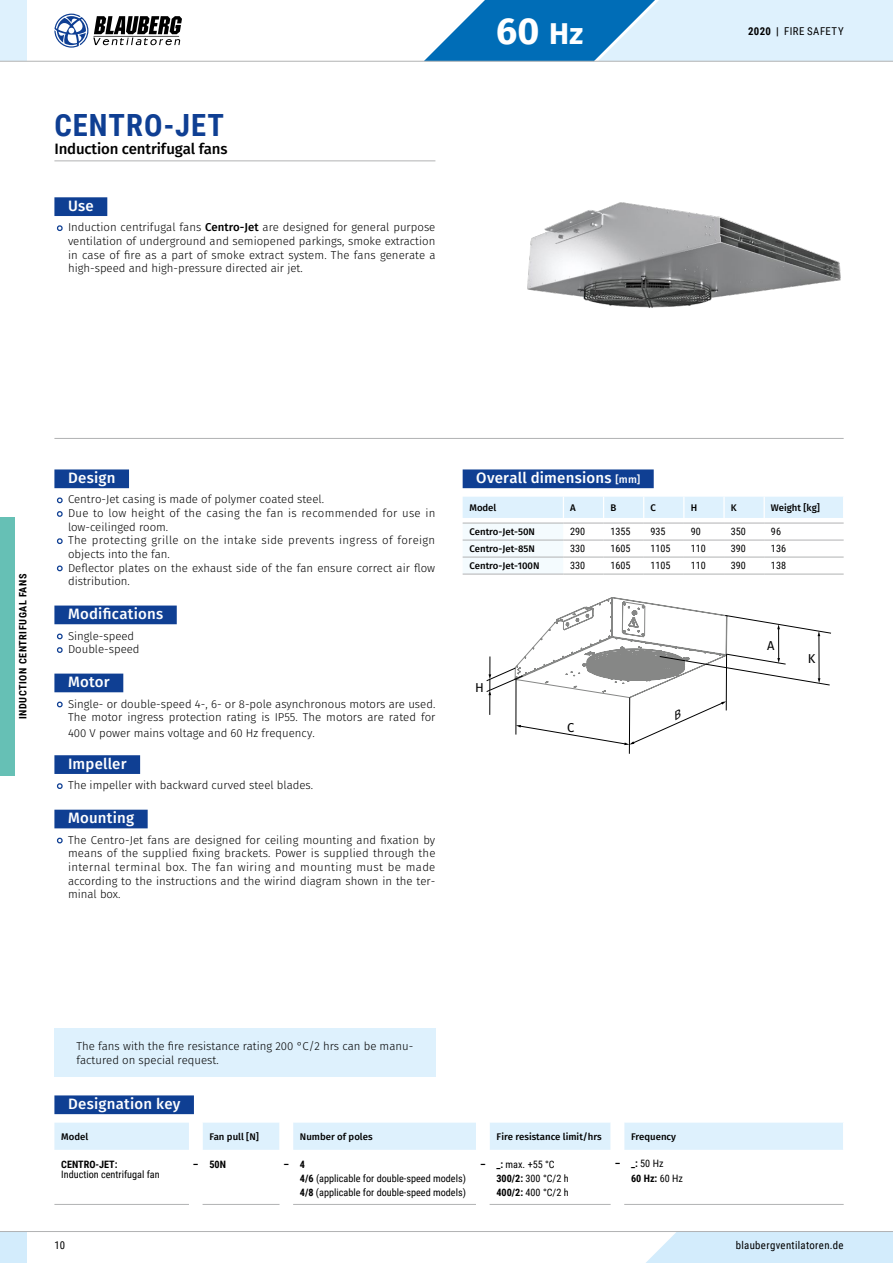
<style>
.page{position:relative;width:893px;height:1263px;background:#fff}
.page>*{position:absolute;margin:0;border:0;box-sizing:border-box;transform-origin:0 0}
.t1{font:700 37.5px "Fira Sans";color:#fff}
.t2{font:700 30.6px "Roboto Condensed";letter-spacing:.03em;color:#0f3f93}
.t3{font:500 15px "Fira Sans";letter-spacing:.015em;color:#fff}
.t4{font:500 15px "Fira Sans";letter-spacing:-.01em;color:#000}
.t5{font:12.9px "Fira Sans";color:#000}
.t6{font:300 11.4px/13.6px "Fira Sans";color:#000}
.t7{font:10.8px "Roboto Condensed";letter-spacing:.035em;color:#000}
.t8{font:10.2px/14.2px "Roboto Condensed";color:#000}
.t9{font:700 10.2px/14.2px "Roboto Condensed";letter-spacing:.055em;color:#000}
.t10{font:700 10.2px "Roboto Condensed";color:#000}
.t11{font:500 9.6px "Fira Sans";color:#000}
.s1{font-weight:500}
.s2{font-size:30px}
.s3{font-weight:700}
.s4{font-size:10.5px}
.s5{font-weight:400}
</style>
<div class="page">
<hr style="left:54px;top:160px;width:381px;height:1px;background:#b1b2b3">
<div style="left:54px;top:197px;width:53px;height:19px;background:#0f3f93"></div>
<svg style="left:56px;top:225px;width:7px;height:7px"></svg>
<div style="left:54px;top:469px;width:75px;height:19px;background:#0f3f93"></div>
<div style="left:54px;top:605px;width:123px;height:19px;background:#0f3f93"></div>
<div style="left:54px;top:674px;width:69px;height:18px;background:#0f3f93"></div>
<div style="left:54px;top:755px;width:86px;height:19px;background:#0f3f93"></div>
<div style="left:54px;top:810px;width:94px;height:18px;background:#0f3f93"></div>
<svg style="left:56px;top:497px;width:7px;height:7px"></svg>
<svg style="left:57px;top:511px;width:6px;height:6px"></svg>
<svg style="left:56px;top:538px;width:7px;height:6px"></svg>
<svg style="left:56px;top:565px;width:7px;height:7px"></svg>
<svg style="left:56px;top:633px;width:7px;height:7px"></svg>
<svg style="left:57px;top:647px;width:6px;height:6px"></svg>
<svg style="left:56px;top:701px;width:7px;height:7px"></svg>
<svg style="left:56px;top:783px;width:7px;height:6px"></svg>
<svg style="left:56px;top:837px;width:7px;height:7px"></svg>
<div style="left:463px;top:469px;width:191px;height:19px;background:#0f3f93"></div>
<hr style="left:463px;top:574px;width:100px;height:1px;background:#b1b2b3">
<hr style="left:563px;top:574px;width:41px;height:1px;background:#b1b2b3">
<hr style="left:604px;top:574px;width:40px;height:1px;background:#b1b2b3">
<hr style="left:644px;top:574px;width:40px;height:1px;background:#b1b2b3">
<hr style="left:684px;top:574px;width:40px;height:1px;background:#b1b2b3">
<hr style="left:724px;top:574px;width:40px;height:1px;background:#b1b2b3">
<hr style="left:764px;top:574px;width:80px;height:1px;background:#b1b2b3">
<svg style="left:463px;top:497px;width:381px;height:77px"></svg>
<hr style="left:463px;top:523px;width:100px;height:1px;background:#b1b2b3">
<hr style="left:563px;top:523px;width:41px;height:1px;background:#b1b2b3">
<hr style="left:604px;top:523px;width:40px;height:1px;background:#b1b2b3">
<hr style="left:644px;top:523px;width:40px;height:1px;background:#b1b2b3">
<hr style="left:684px;top:523px;width:40px;height:1px;background:#b1b2b3">
<hr style="left:724px;top:523px;width:40px;height:1px;background:#b1b2b3">
<hr style="left:764px;top:523px;width:80px;height:1px;background:#b1b2b3">
<hr style="left:629px;top:697px;width:1px;height:57px;background:#000">
<hr style="left:54px;top:438px;width:790px;height:1px;background:#b1b2b3">
<img style="left:527px;top:202px;width:314px;height:106px">
<div style="left:54px;top:1095px;width:140px;height:19px;background:#0f3f93"></div>
<hr style="left:490px;top:1204px;width:121px;height:1px;background:#b1b2b3">
<hr style="left:293px;top:1204px;width:183px;height:1px;background:#b1b2b3">
<hr style="left:203px;top:1204px;width:77px;height:1px;background:#b1b2b3">
<hr style="left:54px;top:1204px;width:135px;height:1px;background:#b1b2b3">
<hr style="left:624px;top:1204px;width:220px;height:1px;background:#b1b2b3">
<svg style="left:54px;top:1123px;width:789px;height:27px;background:#e0f2fd"></svg>
<div style="left:54px;top:1029px;width:381px;height:48px;background:#def1fd"></div>
<div style="left:646px;top:1232px;width:247px;height:31px;background:#d3ecfc"></div>
<div style="left:0;top:1231px;width:27px;height:32px;background:#d3ecfc"></div>
<hr style="left:0;top:1231px;width:893px;height:1px;background:#b1b2b3">
<div style="left:0;top:0;width:27px;height:61px;background:#def1fd"></div>
<svg style="left:54px;top:14px;width:128px;height:34px"></svg>
<hr style="left:0;top:61px;width:893px;height:1px;background:#b1b2b3">
<svg style="left:424px;top:0;width:469px;height:62px;background:#91c2e3"></svg>
<div style="left:0;top:517px;width:14px;height:259px;background:#66c0b5"></div>
<svg style="left:486px;top:597px;width:345px;height:148px"></svg>
<h2 class="t2" style="left:54px;top:104px;width:171px">CENTRO-JET</h2>
<h3 class="t4" style="left:54px;top:138px;width:175px">Induction centrifugal fans</h3>
<h3 class="t3" style="left:68px;top:195px;width:27px">Use</h3>
<p class="t6" style="left:68px;top:221px;width:369px;text-align:justify">Induction centrifugal fans <span class="s1">Centro-Jet</span> are designed for general purpose ventilation of underground and semiopened parkings, smoke extraction in case of fire as a part of smoke extract system. The fans generate a high-speed and high-pressure directed air jet.</p>
<h1 class="t1" style="left:496px;top:5px;width:89px">60 <span class="s2">Hz</span></h1>
<p class="t7" style="left:748px;top:23px;width:97px"><span class="s3">2020 |</span> FIRE SAFETY</p>
<p class="t9" style="left:15px;top:719px;width:147px;rotate:-90deg">INDUCTION CENTRIFUGAL FANS</p>
<h3 class="t3" style="left:68px;top:467px;width:49px">Design</h3>
<p class="t6" style="left:68px;top:493px;width:369px">Centro-Jet casing is made of polymer coated steel.<br>Due to low height of the casing the fan is recommended for use in low-ceilinged room.<br>The protecting grille on the intake side prevents ingress of foreign objects into the fan.<br>Deflector plates on the exhaust side of the fan ensure correct air flow distribution.</p>
<h3 class="t3" style="left:68px;top:603px;width:97px">Modifications</h3>
<p class="t6" style="left:68px;top:630px;width:73px">Single-speed<br>Double-speed</p>
<h3 class="t3" style="left:68px;top:671px;width:43px">Motor</h3>
<p class="t6" style="left:68px;top:698px;width:369px">Single- or double-speed 4-, 6- or 8-pole asynchronous motors are used.<br>The motor ingress protection rating is IP55. The motors are rated for</p>
<p class="t6" style="left:68px;top:726px;width:248px">400 V power mains voltage and 60 Hz frequency.</p>
<h3 class="t3" style="left:68px;top:753px;width:60px">Impeller</h3>
<p class="t6" style="left:68px;top:779px;width:247px">The impeller with backward curved steel blades.</p>
<h3 class="t3" style="left:68px;top:807px;width:68px">Mounting</h3>
<p class="t6" style="left:68px;top:834px;width:369px;text-align:justify">The Centro-Jet fans are designed for ceiling mounting and fixation by means of the supplied fixing brackets. Power is supplied through the internal terminal box. The fan wiring and mounting must be made according to the instructions and the wirind diagram shown in the ter&shy;minal box.</p>
<h3 class="t3" style="left:476px;top:467px;width:165px">Overall dimensions <span class="s4">[mm]</span></h3>
<p class="t11" style="left:469px;top:500px;width:28px">Model</p>
<p class="t11" style="left:570px;top:500px;width:7px">A</p>
<p class="t11" style="left:610px;top:500px;width:7px">B</p>
<p class="t11" style="left:650px;top:500px;width:7px">C</p>
<p class="t11" style="left:691px;top:500px;width:8px">H</p>
<p class="t11" style="left:731px;top:500px;width:7px">K</p>
<p class="t11" style="left:771px;top:500px;width:50px">Weight [kg]</p>
<p class="t11" style="left:469px;top:525px;width:67px">Centro-Jet-50N</p>
<p class="t8" style="left:570px;top:524px;width:17px">290</p>
<p class="t8" style="left:610px;top:524px;width:22px">1355</p>
<p class="t8" style="left:650px;top:524px;width:17px">935</p>
<p class="t8" style="left:691px;top:524px;width:12px">90</p>
<p class="t8" style="left:731px;top:524px;width:17px">350</p>
<p class="t8" style="left:771px;top:524px;width:12px">96</p>
<p class="t11" style="left:469px;top:542px;width:67px">Centro-Jet-85N</p>
<p class="t8" style="left:570px;top:541px;width:17px">330</p>
<p class="t8" style="left:610px;top:541px;width:22px">1605</p>
<p class="t8" style="left:650px;top:541px;width:22px">1105</p>
<p class="t8" style="left:691px;top:541px;width:17px">110</p>
<p class="t8" style="left:731px;top:541px;width:17px">390</p>
<p class="t8" style="left:771px;top:541px;width:17px">136</p>
<p class="t11" style="left:469px;top:559px;width:71px">Centro-Jet-100N</p>
<p class="t8" style="left:570px;top:558px;width:17px">330</p>
<p class="t8" style="left:610px;top:558px;width:22px">1605</p>
<p class="t8" style="left:650px;top:558px;width:22px">1105</p>
<p class="t8" style="left:691px;top:558px;width:17px">110</p>
<p class="t8" style="left:731px;top:558px;width:17px">390</p>
<p class="t8" style="left:771px;top:558px;width:17px">138</p>
<p class="t5" style="left:475px;top:679px;width:10px">H</p>
<p class="t5" style="left:567px;top:718px;width:9px">C</p>
<p class="t5" style="left:767px;top:636px;width:9px">A</p>
<p class="t5" style="left:808px;top:649px;width:9px">K</p>
<p class="t6" style="left:77px;top:1040px;width:338px">The fans with the fire resistance rating 200 °C/2 hrs can be manu&shy;factured on special request.</p>
<h3 class="t3" style="left:68px;top:1093px;width:114px">Designation key</h3>
<p class="t11" style="left:61px;top:1129px;width:28px">Model</p>
<p class="t11" style="left:209px;top:1129px;width:51px">Fan pull [N]</p>
<p class="t11" style="left:300px;top:1129px;width:74px">Number of poles</p>
<p class="t11" style="left:496px;top:1129px;width:107px">Fire resistance limit/hrs</p>
<p class="t11" style="left:631px;top:1129px;width:47px">Frequency</p>
<p class="t10" style="left:61px;top:1157px;width:58px">CENTRO-JET:</p>
<p class="t8" style="left:61px;top:1167px;width:100px">Induction centrifugal fan</p>
<p class="t9" style="left:193px;top:1156px;width:34px">– 50N</p>
<p class="t8" style="left:300px;top:1156px;width:167px;text-indent:-16px"><span class="s3">– 4<br>4/6</span> (applicable for double-speed models)<br><span class="s3">4/8</span> (applicable for double-speed models)</p>
<p class="t8" style="left:496px;top:1156px;width:74px;text-indent:-16px"><span class="s3">– _:</span> max. +55 °C<br><span class="s3">300/2:</span> 300 °C/2 h<br><span class="s3">400/2:</span> 400 °C/2 h</p>
<p class="t9" style="left:631px;top:1156px;width:53px;text-indent:-16px">– _: <span class="s5">50 Hz<br></span>60 Hz: <span class="s5">60 Hz</span></p>
<p class="t7" style="left:54px;top:1238px;width:12px">10</p>
<p class="t7" style="left:736px;top:1238px;width:109px">blaubergventilatoren.de</p>
</div>
